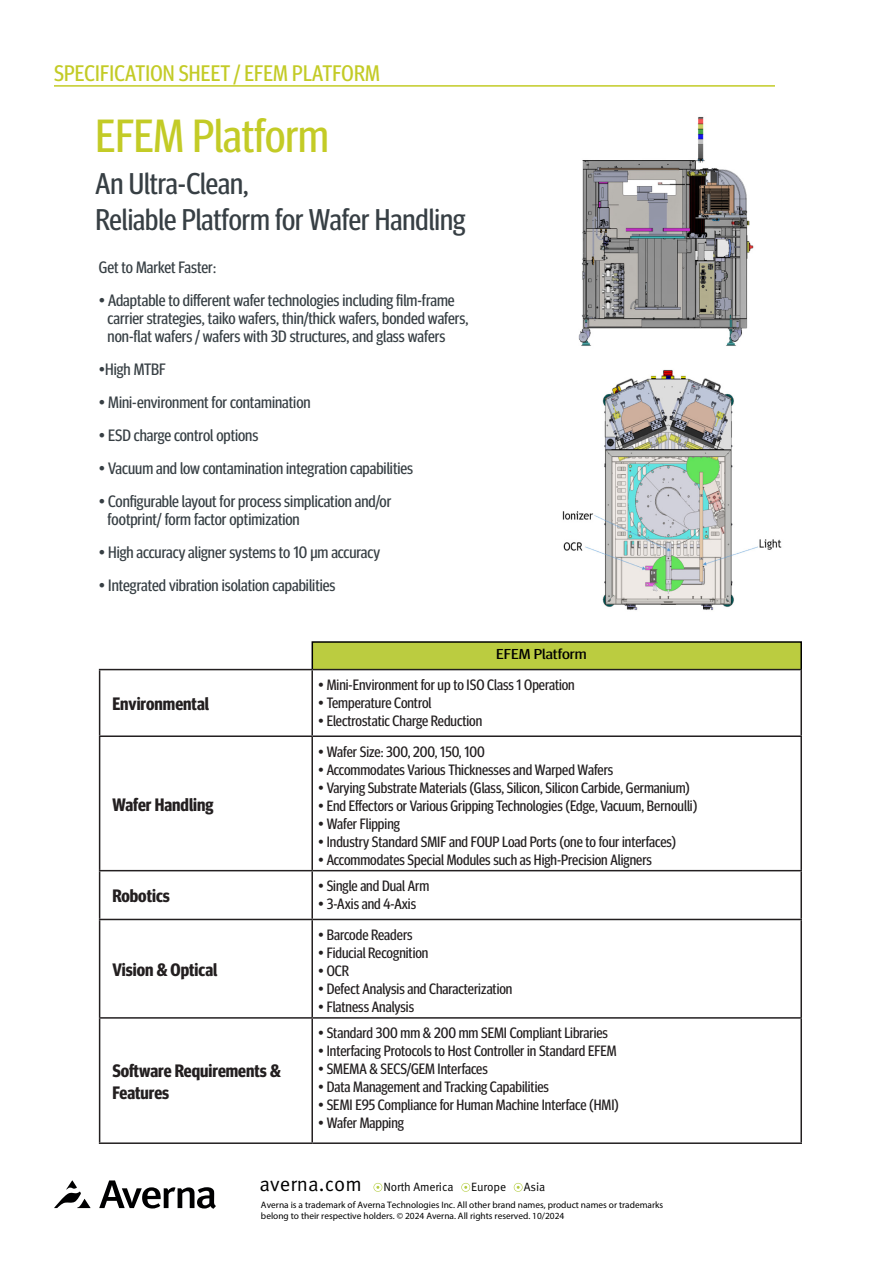
<style>
.page{position:relative;width:893px;height:1263px;background:#fff}
.page>*{position:absolute;margin:0;border:0;box-sizing:border-box;transform-origin:0 0}
.t1{font:condensed 46.5px "Meta Headline OT";color:#c3cb26}
.t2{font:condensed 30px/36px "Meta Headline OT";color:#373f44}
.t3{font:condensed 22.5px "Meta Headline OT";letter-spacing:.01em;color:#c3cb26}
.t4{font:700 condensed 18px/21.6px "Meta Headline OT";color:#231f20}
.t5{font:condensed 16.5px/18px "Meta Headline OT";color:#373f44}
.t6{font:condensed 15px "Meta Headline OT";color:#231f20}
.t7{font:condensed 14.4px "Meta Headline OT";color:#000001;scale:1.25 1}
.t8{font:12px "Meta OT Norm";letter-spacing:-.01em;color:#000001}
.t9{font:9.3px/10.5px "Myriad Pro";color:#000001}
.s1{font-size:20.25px}
</style>
<div class="page">
<hr style="left:54px;top:85px;width:721px;height:2px;background:#c3cb26">
<svg style="left:99px;top:1180px;width:117px;height:29px"></svg>
<svg style="left:54px;top:1180px;width:37px;height:28px"></svg>
<svg style="left:373px;top:1183px;width:9px;height:9px"></svg>
<svg style="left:461px;top:1183px;width:9px;height:9px"></svg>
<svg style="left:514px;top:1183px;width:9px;height:9px"></svg>
<img style="left:578px;top:116px;width:176px;height:230px">
<div style="left:312px;top:642px;width:489px;height:52px;background:#bbcc40"></div>
<div style="left:312px;top:641px;width:490px;height:54px;border:2px solid #000"></div>
<svg style="left:100px;top:670px;width:700px;height:472px"></svg>
<hr style="left:99px;top:669px;width:213px;height:1px;background:#231f20">
<hr style="left:99px;top:670px;width:1px;height:65px;background:#231f20">
<hr style="left:312px;top:669px;width:490px;height:1px;background:#231f20">
<hr style="left:311px;top:670px;width:2px;height:65px;background:#231f20">
<hr style="left:800px;top:670px;width:2px;height:65px;background:#231f20">
<hr style="left:99px;top:735px;width:213px;height:2px;background:#231f20">
<hr style="left:99px;top:737px;width:1px;height:133px;background:#231f20">
<hr style="left:312px;top:735px;width:490px;height:2px;background:#231f20">
<hr style="left:311px;top:737px;width:2px;height:133px;background:#231f20">
<hr style="left:800px;top:737px;width:2px;height:133px;background:#231f20">
<hr style="left:99px;top:870px;width:213px;height:1px;background:#231f20">
<hr style="left:99px;top:871px;width:1px;height:48px;background:#231f20">
<hr style="left:312px;top:870px;width:490px;height:1px;background:#231f20">
<hr style="left:311px;top:871px;width:2px;height:48px;background:#231f20">
<hr style="left:800px;top:871px;width:2px;height:48px;background:#231f20">
<hr style="left:99px;top:919px;width:213px;height:1px;background:#231f20">
<hr style="left:99px;top:920px;width:1px;height:97px;background:#231f20">
<hr style="left:312px;top:919px;width:490px;height:1px;background:#231f20">
<hr style="left:311px;top:920px;width:2px;height:97px;background:#231f20">
<hr style="left:800px;top:920px;width:2px;height:97px;background:#231f20">
<hr style="left:99px;top:1017px;width:213px;height:2px;background:#231f20">
<hr style="left:99px;top:1019px;width:1px;height:123px;background:#231f20">
<hr style="left:99px;top:1142px;width:213px;height:2px;background:#231f20">
<hr style="left:312px;top:1017px;width:490px;height:2px;background:#231f20">
<hr style="left:311px;top:1019px;width:2px;height:123px;background:#231f20">
<hr style="left:312px;top:1142px;width:490px;height:2px;background:#231f20">
<hr style="left:800px;top:1019px;width:2px;height:123px;background:#231f20">
<img style="left:562px;top:369px;width:220px;height:242px">
<h3 class="t3" style="left:54px;top:60px;width:327px">SPECIFICATION SHEET / EFEM PLATFORM</h3>
<h1 class="t1" style="left:96px;top:108px;width:235px">EFEM Platform</h1>
<h2 class="t2" style="left:96px;top:166px;width:371px">An Ultra-Clean,<br>Reliable Platform for Wafer Handling</h2>
<p class="t5" style="left:99px;top:258px;width:119px">Get to Market Faster:</p>
<p class="t5" style="left:108px;top:291px;width:362px;text-indent:-9px">• Adaptable to different wafer technologies including film-frame carrier strategies, taiko wafers, thin/thick wafers, bonded wafers, non-flat wafers / wafers with 3D structures, and glass wafers</p>
<p class="t5" style="left:99px;top:360px;width:68px">•High MTBF</p>
<p class="t5" style="left:99px;top:393px;width:213px">• Mini-environment for contamination</p>
<p class="t5" style="left:99px;top:426px;width:161px">• ESD charge control options</p>
<p class="t5" style="left:99px;top:459px;width:316px">• Vacuum and low contamination integration capabilities</p>
<p class="t5" style="left:108px;top:492px;width:285px;text-indent:-9px">• Configurable layout for process simplication and/or footprint/ form factor optimization</p>
<p class="t5" style="left:99px;top:543px;width:283px">• High accuracy aligner systems to 10 μm accuracy</p>
<p class="t5" style="left:99px;top:576px;width:238px">• Integrated vibration isolation capabilities</p>
<p class="t7" style="left:496px;top:645px;width:74px">EFEM Platform</p>
<p class="t4" style="left:112px;top:694px;width:98px">Environmental</p>
<p class="t4" style="left:112px;top:794px;width:103px">Wafer Handling</p>
<p class="t4" style="left:112px;top:886px;width:59px">Robotics</p>
<p class="t4" style="left:112px;top:959px;width:106px">Vision &amp; Optical</p>
<p class="t4" style="left:112px;top:1060px;width:170px">Software Requirements &amp;<br>Features</p>
<p class="t6" style="left:318px;top:676px;width:258px">• Mini-Environment for up to ISO Class 1 Operation</p>
<p class="t6" style="left:318px;top:694px;width:115px">• Temperature Control</p>
<p class="t6" style="left:318px;top:712px;width:165px">• Electrostatic Charge Reduction</p>
<p class="t6" style="left:318px;top:742px;width:168px">• Wafer Size: 300, 200, 150, 100</p>
<p class="t6" style="left:318px;top:760px;width:297px">• Accommodates Various Thicknesses and Warped Wafers</p>
<p class="t6" style="left:318px;top:778px;width:373px">• Varying Substrate Materials (Glass, Silicon, Silicon Carbide, Germanium)</p>
<p class="t6" style="left:318px;top:796px;width:381px">• End Effectors or Various Gripping Technologies (Edge, Vacuum, Bernoulli)</p>
<p class="t6" style="left:318px;top:814px;width:83px">• Wafer Flipping</p>
<p class="t6" style="left:318px;top:832px;width:360px">• Industry Standard SMIF and FOUP Load Ports (one to four interfaces)</p>
<p class="t6" style="left:318px;top:850px;width:335px">• Accommodates Special Modules such as High-Precision Aligners</p>
<p class="t6" style="left:318px;top:877px;width:113px">• Single and Dual Arm</p>
<p class="t6" style="left:318px;top:895px;width:99px">• 3-Axis and 4-Axis</p>
<p class="t6" style="left:318px;top:926px;width:96px">• Barcode Readers</p>
<p class="t6" style="left:318px;top:944px;width:112px">• Fiducial Recognition</p>
<p class="t6" style="left:318px;top:962px;width:32px">• OCR</p>
<p class="t6" style="left:318px;top:980px;width:196px">• Defect Analysis and Characterization</p>
<p class="t6" style="left:318px;top:998px;width:97px">• Flatness Analysis</p>
<p class="t6" style="left:318px;top:1024px;width:291px">• Standard 300 mm &amp; 200 mm SEMI Compliant Libraries</p>
<p class="t6" style="left:318px;top:1042px;width:300px">• Interfacing Protocols to Host Controller in Standard EFEM</p>
<p class="t6" style="left:318px;top:1060px;width:171px">• SMEMA &amp; SECS/GEM Interfaces</p>
<p class="t6" style="left:318px;top:1078px;width:232px">• Data Management and Tracking Capabilities</p>
<p class="t6" style="left:318px;top:1096px;width:302px">• SEMI E95 Compliance for Human Machine Interface (HMI)</p>
<p class="t6" style="left:318px;top:1114px;width:87px">• Wafer Mapping</p>
<p class="t8" style="left:259px;top:1180px;width:196px"><span class="s1">averna.com</span> North America</p>
<p class="t8" style="left:471px;top:1180px;width:36px">Europe</p>
<p class="t8" style="left:524px;top:1180px;width:23px">Asia</p>
<p class="t9" style="left:261px;top:1199px;width:404px">Averna is a trademark of Averna Technologies Inc. All other brand names, product names or trademarks belong to their respective holders. © 2024 Averna. All rights reserved. 10/2024</p>
</div>
